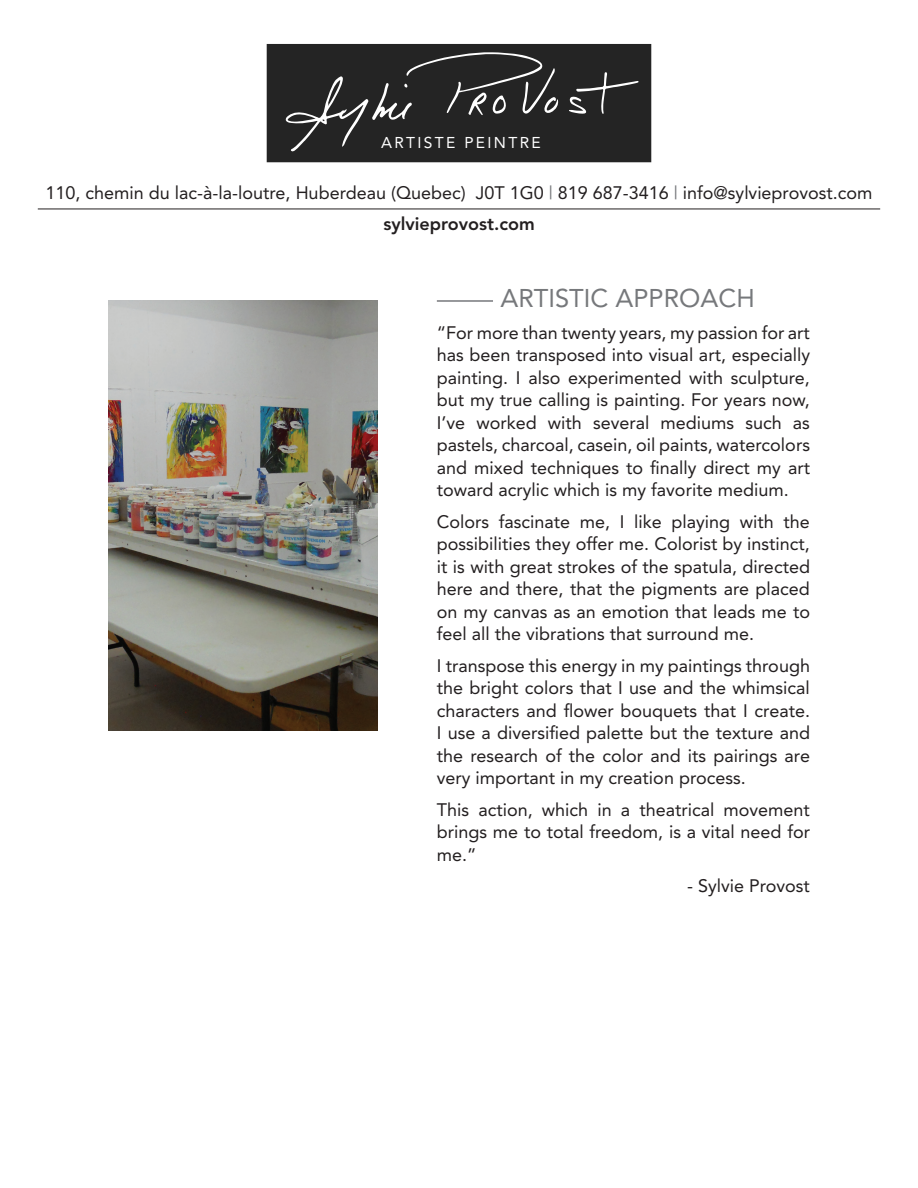
<style>
.page{position:relative;width:918px;height:1188px;background:#fff}
.page>*{position:absolute;margin:0;border:0;box-sizing:border-box;transform-origin:0 0}
.t1{font:25.5px "Avenir";color:#76787b}
.t2{font:18px/22.5px "Avenir";color:#231f20;text-align:justify}
.t3{font:15.6px "Avenir";letter-spacing:.15em;color:#fff}
.s1{color:#76787b}
.s2{font-weight:800}
</style>
<div class="page">
<hr style="left:38px;top:209px;width:842px;height:1px;background:#231f20">
<img style="left:108px;top:300px;width:270px;height:430px">
<hr style="left:437px;top:300px;width:56px;height:2px;background:#76787b">
<div style="left:266px;top:44px;width:386px;height:119px;background:#242424"></div>
<svg style="left:569px;top:72px;width:70px;height:42px;background:#3c3c3c"></svg>
<svg style="left:285px;top:52px;width:274px;height:100px;background:#343434"></svg>
<p class="t3" style="left:381px;top:130px;width:161px">ARTISTE PEINTRE</p>
<p class="t2" style="left:46px;top:178px;width:828px;line-height:30.6px;text-align:center">110, chemin du lac-à-la-loutre, Huberdeau (Quebec) J0T 1G0 <span class="s1">|</span> 819 687-3416 <span class="s1">|</span> info@sylvieprovost.com <span class="s2">sylvieprovost.com</span></p>
<h1 class="t1" style="left:501px;top:283px;width:256px">ARTISTIC APPROACH</h1>
<p class="t2" style="left:437px;top:321px;width:375px">“For more than twenty years, my passion for art has been transposed into visual art, especially painting. I also experimented with sculpture, but my true calling is painting. For years now, I’ve worked with several mediums such as pastels, charcoal, casein, oil paints, watercolors and mixed techniques to finally direct my art toward acrylic which is my favorite medium.</p>
<p class="t2" style="left:437px;top:510px;width:375px">Colors fascinate me, I like playing with the possibilities they offer me. Colorist by instinct, it is with great strokes of the spatula, directed here and there, that the pigments are placed on my canvas as an emotion that leads me to feel all the vibrations that surround me.</p>
<p class="t2" style="left:437px;top:654px;width:375px">I transpose this energy in my paintings through the bright colors that I use and the whimsical characters and flower bouquets that I create.<br>I use a diversified palette but the texture and the research of the color and its pairings are very important in my creation process.</p>
<p class="t2" style="left:437px;top:798px;width:375px">This action, which in a theatrical movement brings me to total freedom, is a vital need for me.”</p>
<p class="t2" style="left:687px;top:875px;width:124px">- Sylvie Provost</p>
</div>
